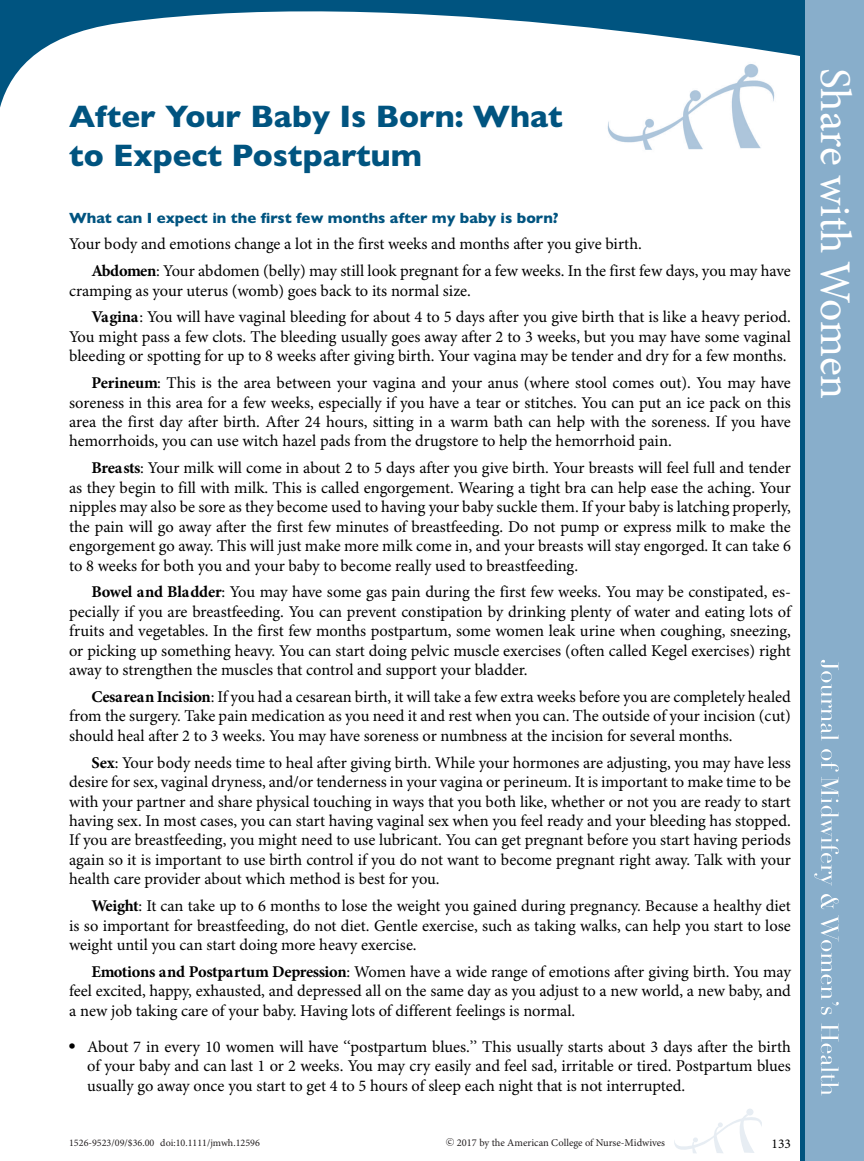
<style>
.page{position:relative;width:864px;height:1161px;background:#fff}
.page>*{position:absolute;margin:0;border:0;box-sizing:border-box;transform-origin:0 0}
.t1{font:43.8px "Minion Pro";color:#fff}
.t2{font:800 31.35px/38.8px "Gill Sans";color:#005480}
.t3{font:16.5px/19.5px "Minion Pro";letter-spacing:-.005em;color:#000;text-align:justify}
.t4{font:800 15px "Gill Sans";color:#005480}
.t5{font:13.5px "Minion Pro";color:#000}
.t6{font:10.5px "Minion Pro";color:#231f20}
.t7{font:10.05px "Minion Pro";color:#231f20}
.s1{font-weight:700}
</style>
<div class="page">
<svg style="left:0;top:0;width:800px;height:108px"></svg>
<img style="left:606px;top:57px;width:170px;height:93px">
<div style="left:805px;top:0;width:59px;height:1161px;background:#88aecb"></div>
<svg style="left:814px;top:660px;width:25px;height:249px"></svg>
<svg style="left:821px;top:915px;width:18px;height:181px"></svg>
<div style="left:800px;top:0;width:5px;height:1161px;background:#005480"></div>
<div style="left:746px;top:1109px;width:8px;height:6px;background:#e7edf3;border-radius:50%"></div>
<svg style="left:674px;top:1114px;width:88px;height:39px"></svg>
<h2 class="t2" style="left:69px;top:101px;width:495px">After Your Baby Is Born: What to Expect Postpartum</h2>
<p class="t4" style="left:69px;top:213px;width:491px">What can I expect in the first few months after my baby is born?</p>
<p class="t3" style="left:92px;top:232px;width:701px;line-height:26.8px;text-indent:-22px">Your body and emotions change a lot in the first weeks and months after you give birth.<br><span class="s1">Abdomen</span>: Your abdomen (belly) may still look pregnant for a few weeks. In the first few days, you may have</p>
<p class="t3" style="left:92px;top:278px;width:701px;line-height:26.8px;text-indent:-22px">cramping as your uterus (womb) goes back to its normal size.<br><span class="s1">Vagina</span>: You will have vaginal bleeding for about 4 to 5 days after you give birth that is like a heavy period.</p>
<p class="t3" style="left:69px;top:328px;width:723px">You might pass a few clots. The bleeding usually goes away after 2 to 3 weeks, but you may have some vaginal bleeding or spotting for up to 8 weeks after giving birth. Your vagina may be tender and dry for a few months.</p>
<p class="t3" style="left:69px;top:375px;width:723px;text-indent:22px"><span class="s1">Perineum</span>: This is the area between your vagina and your anus (where stool comes out). You may have soreness in this area for a few weeks, especially if you have a tear or stitches. You can put an ice pack on this area the first day after birth. After 24 hours, sitting in a warm bath can help with the soreness. If you have hemorrhoids, you can use witch hazel pads from the drugstore to help the hemorrhoid pain.</p>
<p class="t3" style="left:69px;top:460px;width:723px;text-indent:22px"><span class="s1">Breasts</span>: Your milk will come in about 2 to 5 days after you give birth. Your breasts will feel full and tender as they begin to fill with milk. This is called engorgement. Wearing a tight bra can help ease the aching. Your nipples may also be sore as they become used to having your baby suckle them. If your baby is latching properly, the pain will go away after the first few minutes of breastfeeding. Do not pump or express milk to make the engorgement go away. This will just make more milk come in, and your breasts will stay engorged. It can take 6 to 8 weeks for both you and your baby to become really used to breastfeeding.</p>
<p class="t3" style="left:69px;top:584px;width:723px;text-indent:22px"><span class="s1">Bowel and Bladder</span>: You may have some gas pain during the first few weeks. You may be constipated, es&shy;pecially if you are breastfeeding. You can prevent constipation by drinking plenty of water and eating lots of fruits and vegetables. In the first few months postpartum, some women leak urine when coughing, sneezing, or picking up something heavy. You can start doing pelvic muscle exercises (often called Kegel exercises) right away to strengthen the muscles that control and support your bladder.</p>
<p class="t3" style="left:69px;top:688px;width:723px;text-indent:22px"><span class="s1">Cesarean Incision</span>: If you had a cesarean birth, it will take a few extra weeks before you are completely healed from the surgery. Take pain medication as you need it and rest when you can. The outside of your incision (cut) should heal after 2 to 3 weeks. You may have soreness or numbness at the incision for several months.</p>
<p class="t3" style="left:69px;top:754px;width:723px;text-indent:22px"><span class="s1">Sex</span>: Your body needs time to heal after giving birth. While your hormones are adjusting, you may have less desire for sex, vaginal dryness, and/or tenderness in your vagina or perineum. It is important to make time to be with your partner and share physical touching in ways that you both like, whether or not you are ready to start having sex. In most cases, you can start having vaginal sex when you feel ready and your bleeding has stopped.<br>If you are breastfeeding, you might need to use lubricant. You can get pregnant before you start having periods again so it is important to use birth control if you do not want to become pregnant right away. Talk with your health care provider about which method is best for you.</p>
<p class="t3" style="left:69px;top:898px;width:723px;text-indent:22px"><span class="s1">Weight</span>: It can take up to 6 months to lose the weight you gained during pregnancy. Because a healthy diet is so important for breastfeeding, do not diet. Gentle exercise, such as taking walks, can help you start to lose weight until you can start doing more heavy exercise.</p>
<p class="t3" style="left:69px;top:963px;width:723px;text-indent:22px"><span class="s1">Emotions and Postpartum Depression</span>: Women have a wide range of emotions after giving birth. You may feel excited, happy, exhausted, and depressed all on the same day as you adjust to a new world, a new baby, and a new job taking care of your baby. Having lots of different feelings is normal.</p>
<p class="t3" style="left:87px;top:1038px;width:705px;text-indent:-15px"><sup>-</sup> About 7 in every 10 women will have ‘‘postpartum blues.’’ This usually starts about 3 days after the birth of your baby and can last 1 or 2 weeks. You may cry easily and feel sad, irritable or tired. Postpartum blues usually go away once you start to get 4 to 5 hours of sleep each night that is not interrupted.</p>
<p class="t7" style="left:69px;top:1139px;width:192px">1526-9523/09/$36.00 doi:10.1111/jmwh.12596</p>
<p class="t6" style="left:446px;top:1138px;width:221px"><sup>-</sup><sup>c</sup> 2017 by the American College of Nurse-Midwives</p>
<p class="t5" style="left:772px;top:1138px;width:21px">133</p>
<h1 class="t1" style="left:853px;top:68px;width:333px;rotate:90deg">Share with Women</h1>
</div>
